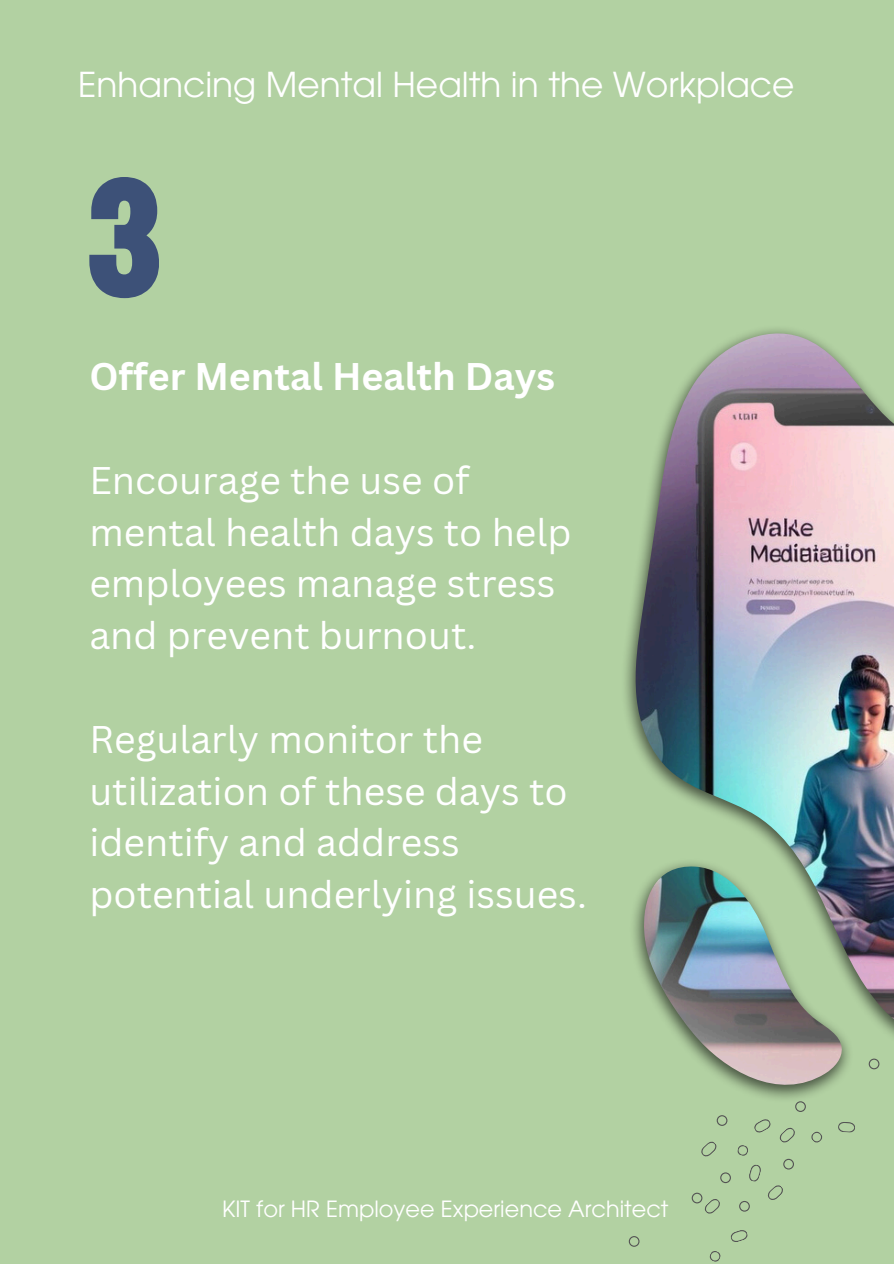
<style>
.page{position:relative;width:894px;height:1264px;background:#fff}
.page>*{position:absolute;margin:0;border:0;box-sizing:border-box;transform-origin:0 0}
.t1{font:37.5px/51.8px "Canva Sans";color:#fff}
.t2{font:700 37.5px "Canva Sans";color:#fff}
.t3{font:34.35px "ITC Avant Garde Pro";color:#fff}
.t4{font:22.35px "ITC Avant Garde Pro";color:#fff}
</style>
<div class="page">
<div style="left:0;top:0;width:893px;height:1263px;background:#b2d1a2"></div>
<img style="left:625px;top:329px;width:206px;height:770px">
<img style="left:634px;top:333px;width:259px;height:751px">
<svg style="left:701px;top:1141px;width:16px;height:16px"></svg>
<svg style="left:716px;top:1115px;width:11px;height:10px"></svg>
<svg style="left:730px;top:1230px;width:18px;height:12px"></svg>
<svg style="left:709px;top:1251px;width:12px;height:11px"></svg>
<svg style="left:720px;top:1172px;width:10px;height:11px"></svg>
<svg style="left:795px;top:1101px;width:10px;height:10px"></svg>
<svg style="left:838px;top:1122px;width:17px;height:10px"></svg>
<svg style="left:811px;top:1131px;width:11px;height:12px"></svg>
<svg style="left:737px;top:1119px;width:58px;height:92px"></svg>
<svg style="left:691px;top:1192px;width:29px;height:22px"></svg>
<svg style="left:628px;top:1236px;width:11px;height:10px"></svg>
<svg style="left:868px;top:1058px;width:11px;height:11px"></svg>
<svg style="left:89px;top:177px;width:70px;height:121px"></svg>
<p class="t3" style="left:78px;top:72px;width:717px">Enhancing Mental Health in the Workplace</p>
<h1 class="t2" style="left:89px;top:350px;width:467px">Offer Mental Health Days</h1>
<h2 class="t1" style="left:89px;top:453px;width:483px">Encourage the use of mental health days to help employees manage stress and prevent burnout.</h2>
<h2 class="t1" style="left:89px;top:712px;width:499px">Regularly monitor the utilization of these days to identify and address potential underlying issues.</h2>
<p class="t4" style="left:222px;top:1200px;width:447px">KIT for HR Employee Experience Architect</p>
</div>
